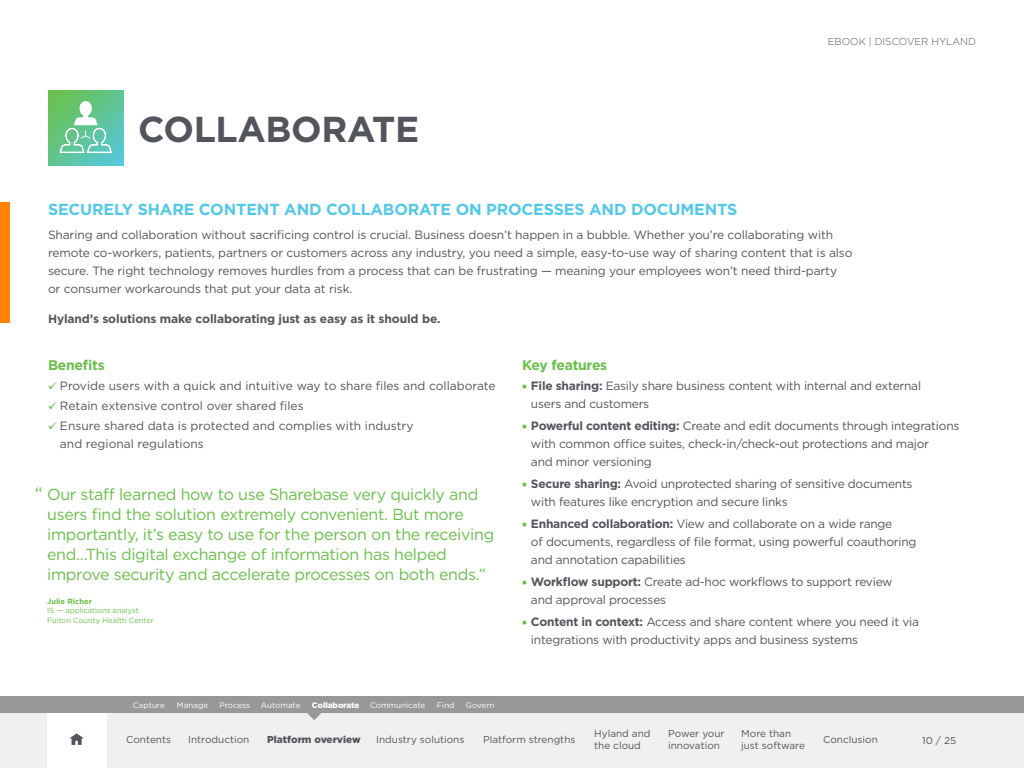
<style>
.page{position:relative;width:1024px;height:768px;background:#fff}
.page>*{position:absolute;margin:0;border:0;box-sizing:border-box;transform-origin:0 0}
.t1{font:700 36px "Gotham";letter-spacing:-.01em;color:#52555b}
.t2{font:16px/20px "Gotham";letter-spacing:-.02em;color:#6abf4b}
.t3{font:700 16px "Gotham";letter-spacing:-.01em;color:#54c8e8}
.t4{font:700 14px "Gotham";letter-spacing:-.02em;color:#6abf4b}
.t5{font:12px/18px "Gotham";letter-spacing:-.02em;color:#52555b}
.t6{font:12px/20px "Gotham";color:#52555b}
.t7{font:700 12px "Gotham";letter-spacing:-.01em;color:#52555b}
.t8{font:10px/12px "Gotham";color:#52555b}
.t9{font:300 10px "Gotham";color:#52555b}
.t10{font:900 10px "Gotham";color:#52555b}
.t11{font:8px "Gotham";color:#fff}
.t12{font:900 8px "Gotham";color:#fff}
.t13{font:7.5px/9.5px "Gotham";color:#6abf4b}
.t14{font:700 7.5px "Gotham";color:#6abf4b}
.s1{font-size:18px}
.s2{font-weight:700}
</style>
<div class="page">
<div style="left:0;top:713px;width:1024px;height:55px;background:#f1efef"></div>
<div style="left:47px;top:713px;width:59px;height:55px;background:#fff"></div>
<svg style="left:69px;top:733px;width:15px;height:12px"></svg>
<div style="left:0;top:696px;width:1024px;height:17px;background:#98989a"></div>
<svg style="left:307px;top:713px;width:14px;height:7px"></svg>
<div style="left:0;top:202px;width:9px;height:121px;background:#ff8300"></div>
<img style="left:48px;top:90px;width:75px;height:75px">
<svg style="left:59px;top:101px;width:53px;height:52px"></svg>
<h1 class="t1" style="left:138px;top:106px;width:283px">COLLABORATE</h1>
<p class="t9" style="left:828px;top:35px;width:150px">EBOOK | DISCOVER HYLAND</p>
<h2 class="t3" style="left:48px;top:199px;width:691px">SECURELY SHARE CONTENT AND COLLABORATE ON PROCESSES AND DOCUMENTS</h2>
<p class="t5" style="left:48px;top:225px;width:806px">Sharing and collaboration without sacrificing control is crucial. Business doesn’t happen in a bubble. Whether you’re collaborating with remote co-workers, patients, partners or customers across any industry, you need a simple, easy-to-use way of sharing content that is also secure. The right technology removes hurdles from a process that can be frustrating — meaning your employees won’t need third-party or consumer workarounds that put your data at risk.</p>
<p class="t7" style="left:48px;top:311px;width:394px">Hyland’s solutions make collaborating just as easy as it should be.</p>
<p class="t4" style="left:48px;top:355px;width:58px">Benefits</p>
<p class="t6" style="left:60px;top:375px;width:437px">Provide users with a quick and intuitive way to share files and collaborate<br>Retain extensive control over shared files<br>Ensure shared data is protected and complies with industry</p>
<p class="t6" style="left:60px;top:433px;width:145px">and regional regulations</p>
<p class="t2" style="left:47px;top:484px;width:449px;text-indent:-12px"><span class="s1">“</span> Our staff learned how to use Sharebase very quickly and users find the solution extremely convenient. But more importantly, it’s easy to use for the person on the receiving end…This digital exchange of information has helped improve security and accelerate processes on both ends.”</p>
<p class="t14" style="left:47px;top:596px;width:46px">Julie Richer</p>
<p class="t13" style="left:47px;top:606px;width:108px">IS — applications analyst<br>Fulton County Health Center</p>
<p class="t4" style="left:522px;top:355px;width:87px">Key features</p>
<p class="t5" style="left:531px;top:376px;width:392px"><span class="s2">File sharing:</span> Easily share business content with internal and external users and customers</p>
<p class="t5" style="left:531px;top:416px;width:430px"><span class="s2">Powerful content editing:</span> Create and edit documents through integrations with common office suites, check-in/check-out protections and major<br>and minor versioning</p>
<p class="t5" style="left:531px;top:474px;width:383px"><span class="s2">Secure sharing:</span> Avoid unprotected sharing of sensitive documents with features like encryption and secure links</p>
<p class="t5" style="left:531px;top:514px;width:387px"><span class="s2">Enhanced collaboration:</span> View and collaborate on a wide range<br>of documents, regardless of file format, using powerful coauthoring and annotation capabilities</p>
<p class="t5" style="left:531px;top:572px;width:363px"><span class="s2">Workflow support:</span> Create ad-hoc workflows to support review and approval processes</p>
<p class="t5" style="left:531px;top:612px;width:390px"><span class="s2">Content in context:</span> Access and share content where you need it via integrations with productivity apps and business systems</p>
<p class="t11" style="left:133px;top:700px;width:33px">Capture</p>
<p class="t11" style="left:177px;top:700px;width:33px">Manage</p>
<p class="t11" style="left:219px;top:700px;width:32px">Process</p>
<p class="t11" style="left:261px;top:700px;width:41px">Automate</p>
<p class="t12" style="left:312px;top:699px;width:49px">Collaborate</p>
<p class="t11" style="left:370px;top:700px;width:57px">Communicate</p>
<p class="t11" style="left:437px;top:700px;width:19px">Find</p>
<p class="t11" style="left:466px;top:700px;width:30px">Govern</p>
<p class="t8" style="left:126px;top:733px;width:46px">Contents</p>
<p class="t8" style="left:188px;top:733px;width:63px">Introduction</p>
<p class="t10" style="left:267px;top:733px;width:95px">Platform overview</p>
<p class="t8" style="left:376px;top:733px;width:90px">Industry solutions</p>
<p class="t8" style="left:483px;top:733px;width:94px">Platform strengths</p>
<p class="t8" style="left:594px;top:727px;width:58px">Hyland and the cloud</p>
<p class="t8" style="left:668px;top:727px;width:58px">Power your innovation</p>
<p class="t8" style="left:741px;top:727px;width:65px">More than just software</p>
<p class="t8" style="left:823px;top:733px;width:56px">Conclusion</p>
<p class="t8" style="left:922px;top:734px;width:35px">10 / 25</p>
</div>
